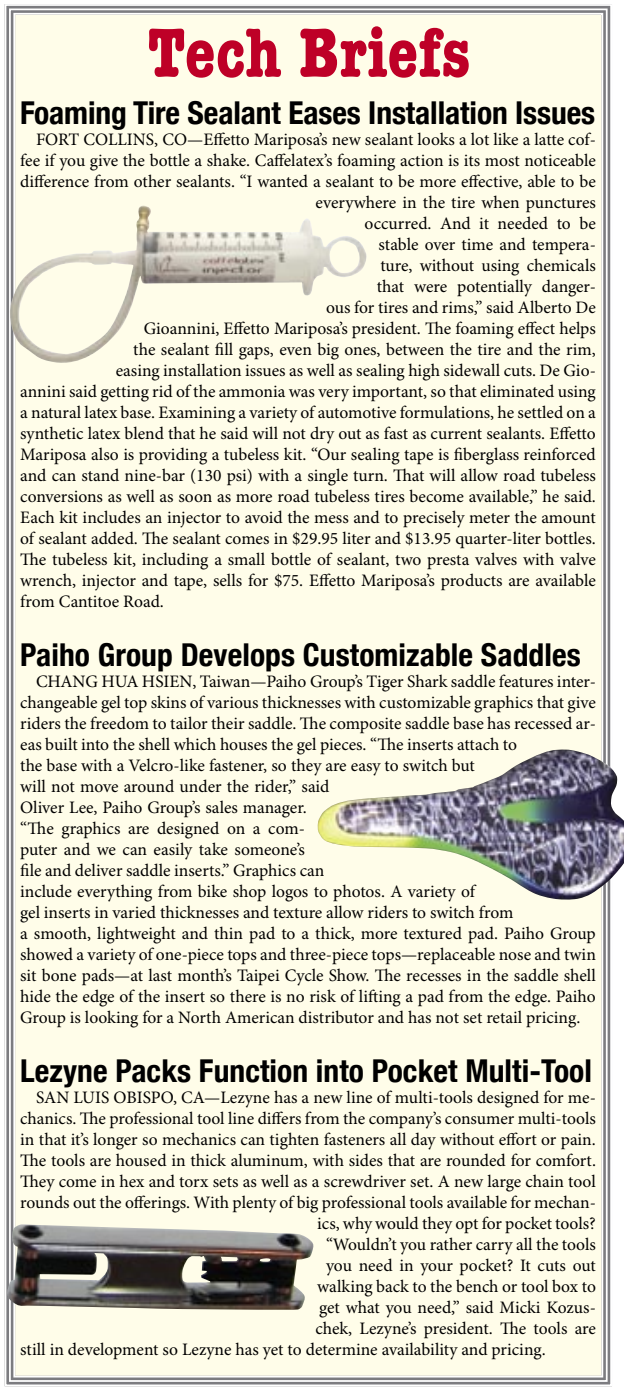
<style>
.page{position:relative;width:624px;height:1389px;background:#fff}
.page>*{position:absolute;margin:0;border:0;box-sizing:border-box;transform-origin:0 0}
.t1{font:700 condensed 71.75px "American Typewriter";color:#be0027}
.briefs_headline{font:700 condensed 31.5px "Helvetica Neue";letter-spacing:.005em;color:#000}
.body_copy{font:17.5px/21px "Minion Pro";color:#000}
</style>
<div class="page">
<div style="left:4px;top:4px;width:608px;height:1383px;background:#fffde9"></div>
<img style="left:317px;top:749px;width:306px;height:151px">
<img style="left:7px;top:205px;width:360px;height:164px">
<img style="left:4px;top:1223px;width:310px;height:87px">
<p class="t1" style="left:147px;top:10px;width:324px">Tech Briefs</p>
<p class="briefs_headline" style="left:20px;top:93px;width:576px">Foaming Tire Sealant Eases Installation Issues</p>
<p class="body_copy" style="left:36px;top:129px;width:561px">FORT COLLINS, CO—Effetto Mariposa’s new sealant looks a lot like a latte cof-</p>
<p class="body_copy" style="left:20px;top:150px;width:576px">fee if you give the bottle a shake. Caffelatex’s foaming action is its most noticeable</p>
<p class="body_copy" style="left:20px;top:171px;width:576px">difference from other sealants. “I wanted a sealant to be more effective, able to be</p>
<p class="body_copy" style="left:315px;top:192px;width:281px">everywhere in the tire when punctures</p>
<p class="body_copy" style="left:364px;top:213px;width:232px">occurred. And it needed to be</p>
<p class="body_copy" style="left:378px;top:234px;width:219px">stable over time and tempera-</p>
<p class="body_copy" style="left:380px;top:255px;width:217px">ture, without using chemicals</p>
<p class="body_copy" style="left:376px;top:276px;width:220px">that were potentially danger-</p>
<p class="body_copy" style="left:326px;top:297px;width:271px">ous for tires and rims,” said Alberto De</p>
<p class="body_copy" style="left:144px;top:318px;width:453px">Gioannini, Effetto Mariposa’s president. The foaming effect helps</p>
<p class="body_copy" style="left:133px;top:339px;width:463px">the sealant fill gaps, even big ones, between the tire and the rim,</p>
<p class="body_copy" style="left:116px;top:360px;width:481px">easing installation issues as well as sealing high sidewall cuts. De Gio-</p>
<p class="body_copy" style="left:20px;top:381px;width:576px">annini said getting rid of the ammonia was very important, so that eliminated using</p>
<p class="body_copy" style="left:20px;top:402px;width:576px">a natural latex base. Examining a variety of automotive formulations, he settled on a</p>
<p class="body_copy" style="left:20px;top:423px;width:576px">synthetic latex blend that he said will not dry out as fast as current sealants. Effetto</p>
<p class="body_copy" style="left:20px;top:444px;width:576px">Mariposa also is providing a tubeless kit. “Our sealing tape is fiberglass reinforced</p>
<p class="body_copy" style="left:20px;top:465px;width:576px">and can stand nine-bar (130 psi) with a single turn. That will allow road tubeless</p>
<p class="body_copy" style="left:20px;top:486px;width:576px">conversions as well as soon as more road tubeless tires become available,” he said.</p>
<p class="body_copy" style="left:20px;top:507px;width:576px">Each kit includes an injector to avoid the mess and to precisely meter the amount</p>
<p class="body_copy" style="left:20px;top:528px;width:576px">of sealant added. The sealant comes in $29.95 liter and $13.95 quarter-liter bottles.</p>
<p class="body_copy" style="left:20px;top:549px;width:576px">The tubeless kit, including a small bottle of sealant, two presta valves with valve</p>
<p class="body_copy" style="left:20px;top:570px;width:576px">wrench, injector and tape, sells for $75. Effetto Mariposa’s products are available</p>
<p class="body_copy" style="left:20px;top:591px;width:145px">from Cantitoe Road.</p>
<p class="briefs_headline" style="left:20px;top:635px;width:561px">Paiho Group Develops Customizable Saddles</p>
<p class="body_copy" style="left:20px;top:671px;width:576px;text-indent:16px">CHANG HUA HSIEN, Taiwan—Paiho Group’s Tiger Shark saddle features inter&shy;changeable gel top skins of various thicknesses with customizable graphics that give riders the freedom to tailor their saddle. The composite saddle base has recessed ar&shy;eas built into the shell which houses the gel pieces. “The inserts attach to<br>the base with a Velcro-like fastener, so they are easy to switch but<br>will not move around under the rider,” said<br>Oliver Lee, Paiho Group’s sales manager.<br>“The graphics are designed on a com-<br>puter and we can easily take someone’s<br>file and deliver saddle inserts.” Graphics can<br>include everything from bike shop logos to photos. A variety of<br>gel inserts in varied thicknesses and texture allow riders to switch from<br>a smooth, lightweight and thin pad to a thick, more textured pad. Paiho Group showed a variety of one-piece tops and three-piece tops—replaceable nose and twin sit bone pads—at last month’s Taipei Cycle Show. The recesses in the saddle shell hide the edge of the insert so there is no risk of lifting a pad from the edge. Paiho Group is looking for a North American distributor and has not set retail pricing.</p>
<p class="briefs_headline" style="left:20px;top:1051px;width:573px">Lezyne Packs Function into Pocket Multi-Tool</p>
<p class="body_copy" style="left:36px;top:1087px;width:561px">SAN LUIS OBISPO, CA—Lezyne has a new line of multi-tools designed for me-</p>
<p class="body_copy" style="left:20px;top:1108px;width:576px">chanics. The professional tool line differs from the company’s consumer multi-tools</p>
<p class="body_copy" style="left:20px;top:1129px;width:576px">in that it’s longer so mechanics can tighten fasteners all day without effort or pain.</p>
<p class="body_copy" style="left:20px;top:1150px;width:576px">The tools are housed in thick aluminum, with sides that are rounded for comfort.</p>
<p class="body_copy" style="left:20px;top:1171px;width:576px">They come in hex and torx sets as well as a screwdriver set. A new large chain tool</p>
<p class="body_copy" style="left:20px;top:1192px;width:576px">rounds out the offerings. With plenty of big professional tools available for mechan-</p>
<p class="body_copy" style="left:317px;top:1213px;width:280px">ics, why would they opt for pocket tools?</p>
<p class="body_copy" style="left:326px;top:1234px;width:271px">“Wouldn’t you rather carry all the tools</p>
<p class="body_copy" style="left:326px;top:1255px;width:271px">you need in your pocket? It cuts out</p>
<p class="body_copy" style="left:317px;top:1276px;width:280px">walking back to the bench or tool box to</p>
<p class="body_copy" style="left:319px;top:1297px;width:278px">get what you need,” said Micki Kozus-</p>
<p class="body_copy" style="left:315px;top:1318px;width:282px">chek, Lezyne’s president. The tools are</p>
<p class="body_copy" style="left:20px;top:1339px;width:526px">still in development so Lezyne has yet to determine availability and pricing.</p>
</div>
